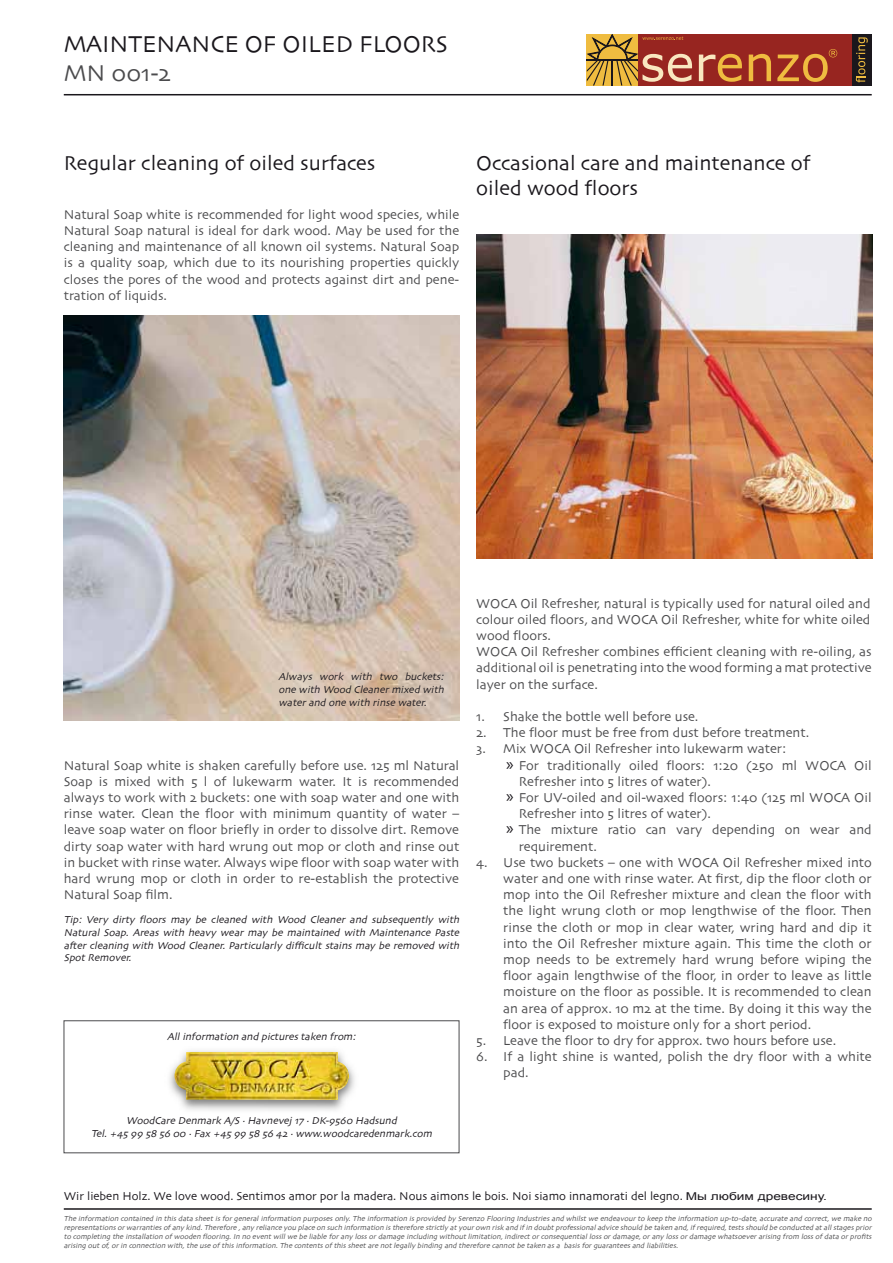
<style>
.page{position:relative;width:893px;height:1263px;background:#fff}
.page>*{position:absolute;margin:0;border:0;box-sizing:border-box;transform-origin:0 0}
.t1{font:24px "Skia CC";color:#1a171c}
.t2{font:24px "Skia CC";color:#4b4b4d}
.t3{font:21px/25.2px "Skia CC";color:#1a171c}
.t4{font:13.5px/16.2px "Skia CC";color:#4b4b4d;text-align:justify}
.t5{font:12px "Skia CC";color:#1a171c}
.t6{font:italic 10.5px/12.6px "Skia CC";color:#1a171c;text-align:justify}
.t7{font:italic 7.5px/9px "Skia CC";color:#4b4b4d;text-align:justify}
.s1{font-family:"Myriad Pro";font-size:18px;color:#1a171c}
.s2{font-family:"Arial";font-size:10.8px}
</style>
<div class="page">
<hr style="left:64px;top:1208px;width:808px;height:2px;background:#1a171c">
<hr style="left:64px;top:94px;width:808px;height:1px;background:#1a171c">
<div style="left:638px;top:34px;width:214px;height:52px;background:#972520"></div>
<svg style="left:699px;top:54px;width:43px;height:28px"></svg>
<svg style="left:749px;top:54px;width:22px;height:27px"></svg>
<div style="left:852px;top:34px;width:20px;height:52px;background:#1a171c"></div>
<svg style="left:856px;top:37px;width:12px;height:45px"></svg>
<svg style="left:777px;top:49px;width:60px;height:33px"></svg>
<svg style="left:587px;top:34px;width:105px;height:52px"></svg>
<img style="left:64px;top:316px;width:395px;height:405px">
<img style="left:476px;top:235px;width:396px;height:324px">
<img style="left:169px;top:1050px;width:186px;height:61px">
<img style="left:175px;top:1052px;width:174px;height:48px">
<div style="left:64px;top:1020px;width:395px;height:133px;border:1px solid #4b4b4d"></div>
<h1 class="t1" style="left:64px;top:31px;width:337px">Maintenan ce of oi led Floors</h1>
<h1 class="t2" style="left:64px;top:60px;width:108px">MN 001-2</h1>
<h2 class="t3" style="left:64px;top:151px;width:313px">Regular cleaning of oiled surfaces</h2>
<h2 class="t3" style="left:476px;top:150px;width:336px">Occasional care and maintenance of oiled wood floors</h2>
<p class="t4" style="left:64px;top:206px;width:397px">Natural Soap white is recommended for light wood species, while Natural Soap natural is ideal for dark wood. May be used for the cleaning and maintenance of all known oil systems. Natural Soap is a quality soap, which due to its nourishing properties quickly closes the pores of the wood and protects against dirt and pene&shy;tration of liquids.</p>
<p class="t6" style="left:279px;top:671px;width:169px">Always work with two buckets: one with Wood Cleanermixed with waterand one with rinse water.</p>
<p class="t4" style="left:64px;top:757px;width:397px">Natural Soap white is shaken carefully before use. 125 ml Natural Soap is mixed with 5 l of lukewarm water. It is recommended always to work with 2 buckets: one with soap water and one with rinse water. Clean the floor with minimum quantity of water – leave soap water on floor briefly in order to dissolve dirt. Remove dirty soap water with hard wrung out mop or cloth and rinse out in bucket with rinse water. Always wipe floor with soap water with hard wrung mop or cloth in order to re-establish the protective Natural Soap film.</p>
<p class="t6" style="left:64px;top:914px;width:399px">Tip: Very dirty floors may be cleaned with Wood Cleaner and subsequently with Natural Soap. Areas with heavy wear may be maintained with Maintenance Paste after cleaning with Wood Cleaner. Particularly difficult stains may be removed with SpotRemover.</p>
<p class="t6" style="left:167px;top:1030px;width:192px">Allinformation and pictures taken from:</p>
<p class="t6" style="left:91px;top:1114px;width:345px;text-align:center">WoodCare Denmark A/S ·Havnevej 17 ·DK-9560 Hadsund<br>Tel.+45 99 58 56 00 ·Fax +45 99 58 56 42 ·www.woodcaredenmark.com</p>
<p class="t4" style="left:476px;top:595px;width:397px;text-align:left">WOCA Oil Refresher, natural is typically used for natural oiled and colour oiled floors, and WOCA Oil Refresher, white for white oiled wood floors.<br>WOCA Oil Refresher combines efficient cleaning with re-oiling, as additional oil is penetrating into the wood forming a mat protective layer on the surface.</p>
<p class="t4" style="left:476px;top:708px;width:224px">1. Shake the bottle well before use.</p>
<p class="t4" style="left:476px;top:725px;width:334px">2. The floor must be free from dust before treatment.</p>
<p class="t4" style="left:476px;top:741px;width:312px">3. Mix WOCA Oil Refresher into lukewarm water:</p>
<p class="t4" style="left:506px;top:757px;width:367px"><span class="s1">»</span> For traditionally oiled floors: 1:20 (250 ml WOCA Oil</p>
<p class="t4" style="left:519px;top:773px;width:194px">Refresher into 5 litres of water).</p>
<p class="t4" style="left:506px;top:789px;width:367px"><span class="s1">»</span> For UV-oiled and oil-waxed floors: 1:40 (125 ml WOCA Oil</p>
<p class="t4" style="left:519px;top:806px;width:194px">Refresher into 5 litres of water).</p>
<p class="t4" style="left:506px;top:822px;width:367px"><span class="s1">»</span> The mixture ratio can vary depending on wear and</p>
<p class="t4" style="left:519px;top:838px;width:80px">requirement.</p>
<p class="t4" style="left:503px;top:854px;width:370px;text-indent:-27px">4. Use two buckets – one with WOCA Oil Refresher mixed into water and one with rinse water. At first, dip the floor cloth or mop into the Oil Refresher mixture and clean the floor with the light wrung cloth or mop lengthwise of the floor. Then rinse the cloth or mop in clear water, wring hard and dip it into the Oil Refresher mixture again. This time the cloth or mop needs to be extremely hard wrung before wiping the floor again lengthwise of the floor, in order to leave as little moisture on the floor as possible. It is recommended to clean an area of approx. 10 m2 at the time. By doing it this way the floor is exposed to moisture only for a short period.</p>
<p class="t4" style="left:476px;top:1032px;width:361px">5. Leave the floor to dry for approx. two hours before use.</p>
<p class="t4" style="left:503px;top:1049px;width:370px;text-indent:-27px">6. If a light shine is wanted, polish the dry floor with a white pad.</p>
<p class="t5" style="left:64px;top:1189px;width:765px">Wir lieben Holz. We love wood. Sentimos amor por la madera. Nous aimons le bois. Noi siamo innamorati del legno. <span class="s2">Мы любим древесину.</span></p>
<p class="t7" style="left:64px;top:1214px;width:811px">The information contained in this data sheetis forgeneralinformation purposes only.The information is provided by Serenzo Flooring Industries and whilstwe endeavourto keep the information up-to-date,accurate and correct,we make no representations orwarranties ofany kind.Therefore ,any reliance you place on such information is therefore strictly atyourown risk and ifin doubtprofessionaladvice should be taken and,ifrequired,tests should be conducted atallstages prior to completing the installation ofwooden flooring.In no eventwillwe be liable forany loss ordamage including withoutlimitation,indirectorconsequentialloss ordamage,orany loss ordamage whatsoeverarising from loss ofdata orprofits arising outof,orin connection with,the use ofthis information.The contents ofthis sheetare notlegally binding and therefore cannotbe taken as a basis forguarantees and liabilities.</p>
</div>
